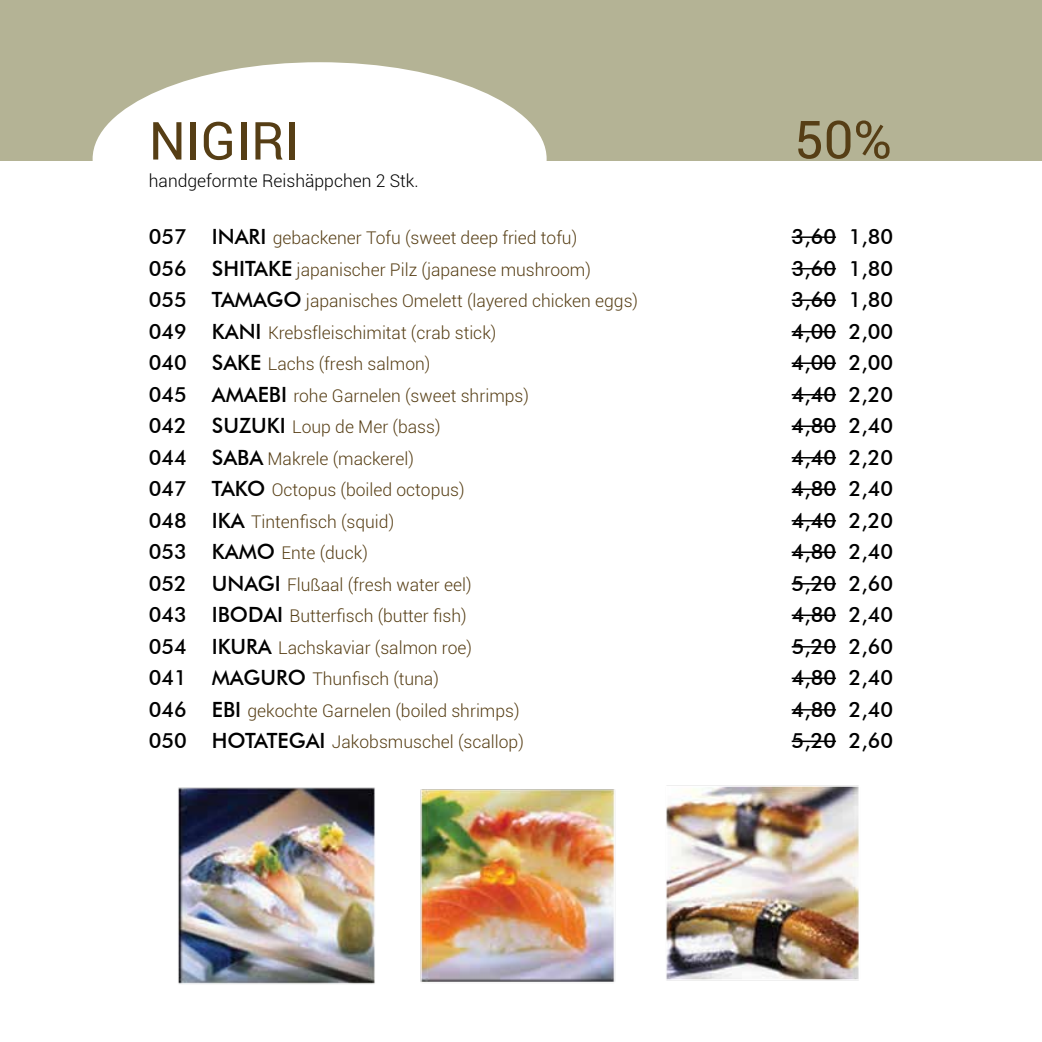
<style>
.page{position:relative;width:1042px;height:1042px;background:#b4b395}
.page>*{position:absolute;margin:0;border:0;box-sizing:border-box;transform-origin:0 0}
.t1{font:52.5px "Roboto";color:#563e15}
.t2{font:500 21px "Futura BT";color:#000}
.t3{font:300 17.5px "Roboto";color:#563e15}
.t4{font:300 17.5px "Roboto";color:#000}
.s1{font-family:"Futura BT";font-weight:500;font-size:21px;color:#000}
</style>
<div class="page">
<div style="left:0;top:161px;width:1042px;height:881px;background:#fff"></div>
<div style="left:93px;top:62px;width:453px;height:194px;background:#fff;border-radius:50%"></div>
<hr style="left:791px;top:236px;width:45px;height:2px;background:#000">
<hr style="left:791px;top:268px;width:45px;height:1px;background:#000">
<hr style="left:791px;top:299px;width:45px;height:2px;background:#000">
<hr style="left:791px;top:331px;width:45px;height:1px;background:#000">
<hr style="left:791px;top:362px;width:45px;height:2px;background:#000">
<hr style="left:791px;top:394px;width:45px;height:1px;background:#000">
<hr style="left:791px;top:425px;width:45px;height:2px;background:#000">
<hr style="left:791px;top:457px;width:45px;height:1px;background:#000">
<hr style="left:791px;top:488px;width:45px;height:2px;background:#000">
<hr style="left:791px;top:520px;width:45px;height:1px;background:#000">
<hr style="left:791px;top:551px;width:45px;height:2px;background:#000">
<hr style="left:791px;top:583px;width:45px;height:1px;background:#000">
<hr style="left:791px;top:614px;width:45px;height:2px;background:#000">
<hr style="left:791px;top:646px;width:45px;height:1px;background:#000">
<hr style="left:791px;top:677px;width:45px;height:2px;background:#000">
<hr style="left:791px;top:709px;width:45px;height:1px;background:#000">
<hr style="left:791px;top:740px;width:45px;height:2px;background:#000">
<img style="left:178px;top:787px;width:197px;height:197px">
<img style="left:420px;top:789px;width:193px;height:193px">
<img style="left:613px;top:785px;width:246px;height:197px">
<h1 class="t1" style="left:149px;top:104px;width:152px">Nigiri</h1>
<p class="t4" style="left:149px;top:168px;width:271px">handgeformte Reishäppchen 2 Stk.</p>
<h1 class="t1" style="left:794px;top:103px;width:99px">50%</h1>
<p class="t3" style="left:149px;top:226px;width:430px"><span class="s1">057 I NARI</span> gebackener Tofu (sweet deep fried tofu)</p>
<p class="t2" style="left:791px;top:224px;width:103px">3,60 1,80</p>
<p class="t3" style="left:149px;top:257px;width:443px"><span class="s1">056 SHITAKE</span> japanischer Pilz (japanese mushroom)</p>
<p class="t2" style="left:791px;top:255px;width:103px">3,60 1,80</p>
<p class="t3" style="left:149px;top:289px;width:491px"><span class="s1">055 TAMAGO</span> japanisches Omelett (layered chicken eggs)</p>
<p class="t2" style="left:791px;top:287px;width:103px">3,60 1,80</p>
<p class="t3" style="left:149px;top:320px;width:349px"><span class="s1">049 KANI</span> Krebsfleischimitat (crab stick)</p>
<p class="t2" style="left:791px;top:318px;width:103px">4,00 2,00</p>
<p class="t3" style="left:149px;top:352px;width:283px"><span class="s1">040 SAKE</span> Lachs (fresh salmon)</p>
<p class="t2" style="left:791px;top:350px;width:103px">4,00 2,00</p>
<p class="t3" style="left:149px;top:383px;width:382px"><span class="s1">045 AMAEBI</span> rohe Garnelen (sweet shrimps)</p>
<p class="t2" style="left:791px;top:381px;width:103px">4,40 2,20</p>
<p class="t3" style="left:149px;top:415px;width:293px"><span class="s1">042 SUZUKI</span> Loup de Mer (bass)</p>
<p class="t2" style="left:791px;top:413px;width:103px">4,80 2,40</p>
<p class="t3" style="left:149px;top:446px;width:267px"><span class="s1">044 SABA</span> Makrele (mackerel)</p>
<p class="t2" style="left:791px;top:444px;width:103px">4,40 2,20</p>
<p class="t3" style="left:149px;top:478px;width:317px"><span class="s1">047 TAKO</span> Octopus (boiled octopus)</p>
<p class="t2" style="left:791px;top:476px;width:103px">4,80 2,40</p>
<p class="t2" style="left:149px;top:507px;width:54px">048 IK</p>
<p class="t3" style="left:231px;top:509px;width:165px"><span class="s1">A</span> Tintenfisch (squid)</p>
<p class="t2" style="left:791px;top:507px;width:103px">4,40 2,20</p>
<p class="t3" style="left:149px;top:541px;width:221px"><span class="s1">053 KAMO</span> Ente (duck)</p>
<p class="t2" style="left:791px;top:539px;width:103px">4,80 2,40</p>
<p class="t3" style="left:149px;top:572px;width:324px"><span class="s1">052 U NAG I</span> Flußaal (fresh water eel)</p>
<p class="t2" style="left:791px;top:570px;width:103px">5,20 2,60</p>
<p class="t3" style="left:149px;top:604px;width:319px"><span class="s1">043 I BODAI</span> Butterfisch (butter fish)</p>
<p class="t2" style="left:791px;top:602px;width:103px">4,80 2,40</p>
<p class="t2" style="left:149px;top:633px;width:54px">054 IK</p>
<p class="t3" style="left:230px;top:635px;width:243px"><span class="s1">URA</span> Lachskaviar (salmon roe)</p>
<p class="t2" style="left:791px;top:633px;width:103px">5,20 2,60</p>
<p class="t3" style="left:149px;top:667px;width:292px"><span class="s1">041 MAGURO</span> Thunfisch (tuna)</p>
<p class="t2" style="left:791px;top:665px;width:103px">4,80 2,40</p>
<p class="t3" style="left:149px;top:698px;width:372px"><span class="s1">046 EBI</span> gekochte Garnelen (boiled shrimps)</p>
<p class="t2" style="left:791px;top:696px;width:103px">4,80 2,40</p>
<p class="t3" style="left:149px;top:730px;width:377px"><span class="s1">050 HOTATEGAI</span> Jakobsmuschel (scallop)</p>
<p class="t2" style="left:791px;top:728px;width:103px">5,20 2,60</p>
</div>
